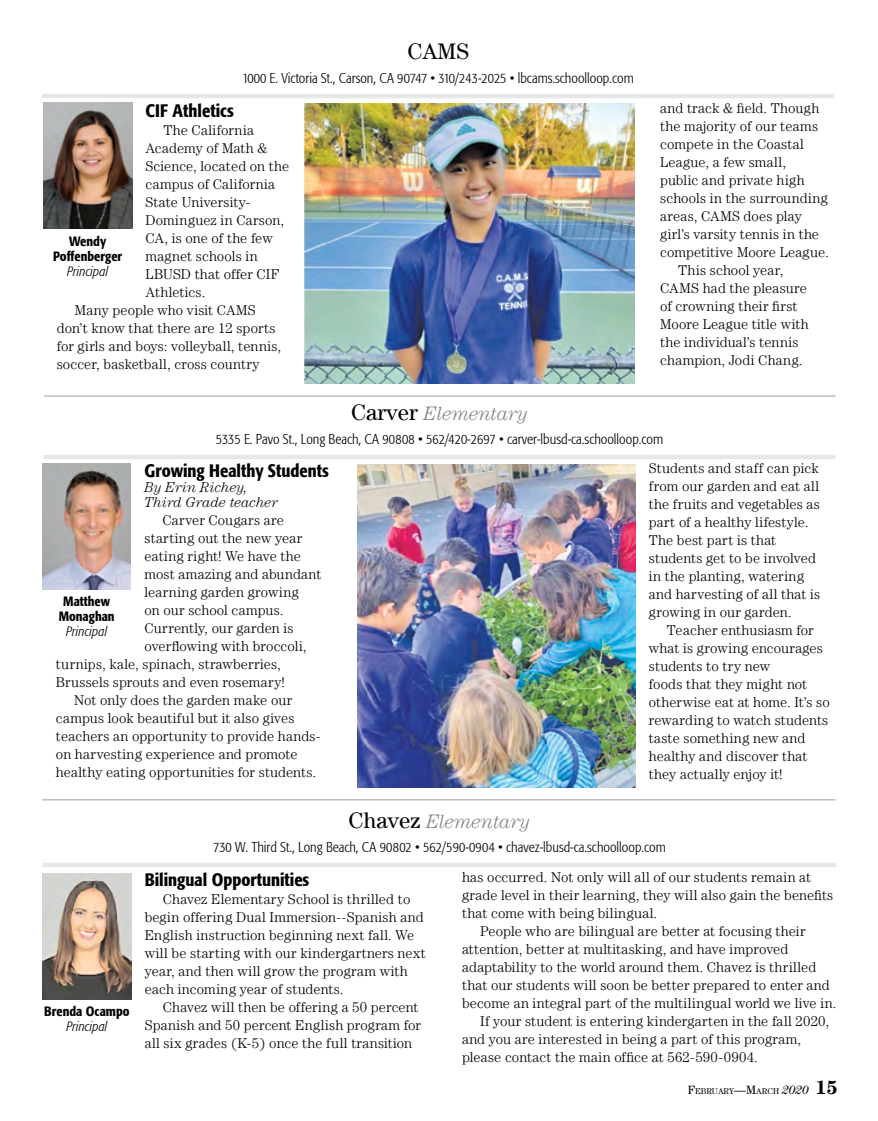
<style>
.page{position:relative;width:878px;height:1121px;background:#fff}
.page>*{position:absolute;margin:0;border:0;box-sizing:border-box;transform-origin:0 0}
.t1{font:22.5px "Century LT";color:#000}
.t2{font:italic 300 19.5px "Century LT";letter-spacing:-.005em;color:#808285}
.t3{font:500 condensed 18px "Formata";color:#000}
.t4{font:300 14.25px/18px "Century LT";letter-spacing:.01em;color:#000}
.t5{font:300 condensed 14.25px "Formata";color:#000}
.t6{font:300 14.25px "Century LT";letter-spacing:.03em;color:#000}
.t7{font:italic 300 14.25px/15px "Century LT";color:#000}
.t8{font:500 condensed 13.5px/15px "Formata";color:#000;text-align:center}
.t9{font:italic 300 condensed 13.5px "Formata";letter-spacing:.005em;color:#000}
.t10{font:8.4px "Century LT";color:#000}
.s1{font-weight:400;font-style:normal;font-size:22.5px;color:#000}
.s2{font-size:12px}
.s3{font-style:italic;font-size:12px}
.s4{font-weight:700;font-size:19.5px}
</style>
<div class="page">
<img style="left:43px;top:103px;width:89px;height:126px">
<hr style="left:42px;top:94px;width:792px;height:4px;background:#e6e7e8">
<img style="left:304px;top:103px;width:330px;height:280px">
<img style="left:42px;top:463px;width:89px;height:126px">
<hr style="left:44px;top:455px;width:791px;height:4px;background:#e6e7e8">
<img style="left:357px;top:464px;width:278px;height:323px">
<div style="left:43px;top:862px;width:793px;height:5px;background:#e6e7e8"></div>
<img style="left:43px;top:873px;width:88px;height:126px">
<hr style="left:44px;top:395px;width:791px;height:2px;background:#bcbec0">
<hr style="left:42px;top:799px;width:793px;height:1px;background:#bcbec0">
<h1 class="t1" style="left:407px;top:38px;width:63px">CAMS</h1>
<p class="t5" style="left:242px;top:70px;width:393px">1000 E. Victoria St., Carson, CA 90747 • 310/243-2025 • lbcams.schoolloop.com</p>
<p class="t3" style="left:145px;top:99px;width:90px">CIF Athletics</p>
<p class="t6" style="left:163px;top:121px;width:92px">The California</p>
<p class="t4" style="left:145px;top:138px;width:123px">Academy of Math &amp;</p>
<p class="t4" style="left:145px;top:156px;width:145px">Science, located on the</p>
<p class="t4" style="left:145px;top:174px;width:131px">campus of California</p>
<p class="t4" style="left:145px;top:192px;width:106px">State University-</p>
<p class="t4" style="left:145px;top:210px;width:140px">Dominguez in Carson,</p>
<p class="t4" style="left:145px;top:228px;width:129px">CA, is one of the few</p>
<p class="t4" style="left:145px;top:246px;width:114px">magnet schools in</p>
<p class="t4" style="left:145px;top:264px;width:135px">LBUSD that offer CIF</p>
<p class="t4" style="left:145px;top:282px;width:61px">Athletics.</p>
<p class="t4" style="left:75px;top:300px;width:182px">Many people who visit CAMS</p>
<p class="t4" style="left:57px;top:318px;width:220px">don’t know that there are 12 sports</p>
<p class="t4" style="left:57px;top:336px;width:226px">for girls and boys: volleyball, tennis,</p>
<p class="t4" style="left:57px;top:354px;width:204px">soccer, basketball, cross country</p>
<p class="t8" style="left:53px;top:233px;width:71px">Wendy<br>Poffenberger</p>
<p class="t9" style="left:67px;top:263px;width:42px">Principal</p>
<p class="t4" style="left:660px;top:98px;width:161px">and track &amp; field. Though</p>
<p class="t4" style="left:660px;top:116px;width:160px">the majority of our teams</p>
<p class="t4" style="left:660px;top:134px;width:145px">compete in the Coastal</p>
<p class="t4" style="left:660px;top:152px;width:127px">League, a few small,</p>
<p class="t4" style="left:660px;top:170px;width:146px">public and private high</p>
<p class="t4" style="left:660px;top:188px;width:169px">schools in the surrounding</p>
<p class="t4" style="left:660px;top:206px;width:143px">areas, CAMS does play</p>
<p class="t4" style="left:660px;top:224px;width:160px">girl’s varsity tennis in the</p>
<p class="t4" style="left:660px;top:242px;width:170px">competitive Moore League.</p>
<p class="t4" style="left:678px;top:260px;width:107px">This school year,</p>
<p class="t4" style="left:660px;top:278px;width:148px">CAMS had the pleasure</p>
<p class="t4" style="left:660px;top:296px;width:139px">of crowning their first</p>
<p class="t4" style="left:660px;top:314px;width:150px">Moore League title with</p>
<p class="t4" style="left:660px;top:332px;width:140px">the individual’s tennis</p>
<p class="t4" style="left:660px;top:350px;width:144px">champion, Jodi Chang.</p>
<h2 class="t2" style="left:351px;top:402px;width:178px"><span class="s1">Carver</span> Elementary</h2>
<p class="t5" style="left:216px;top:431px;width:449px">5335 E. Pavo St., Long Beach, CA 90808 • 562/420-2697 • carver-lbusd-ca.schoolloop.com</p>
<p class="t3" style="left:144px;top:460px;width:186px">Growing Healthy Students</p>
<p class="t7" style="left:144px;top:479px;width:135px">By Erin Richey,<br>Third Grade teacher</p>
<p class="t4" style="left:162px;top:511px;width:123px">Carver Cougars are</p>
<p class="t4" style="left:144px;top:529px;width:159px">starting out the new year</p>
<p class="t4" style="left:144px;top:547px;width:158px">eating right! We have the</p>
<p class="t4" style="left:144px;top:565px;width:178px">most amazing and abundant</p>
<p class="t6" style="left:144px;top:584px;width:156px">learning garden growing</p>
<p class="t4" style="left:144px;top:601px;width:141px">on our school campus.</p>
<p class="t4" style="left:144px;top:619px;width:151px">Currently, our garden is</p>
<p class="t4" style="left:144px;top:637px;width:163px">overflowing with broccoli,</p>
<p class="t4" style="left:56px;top:655px;width:226px">turnips, kale, spinach, strawberries,</p>
<p class="t4" style="left:56px;top:673px;width:230px">Brussels sprouts and even rosemary!</p>
<p class="t4" style="left:74px;top:691px;width:220px">Not only does the garden make our</p>
<p class="t4" style="left:56px;top:709px;width:240px">campus look beautiful but it also gives</p>
<p class="t4" style="left:56px;top:727px;width:266px">teachers an opportunity to provide hands-</p>
<p class="t4" style="left:56px;top:745px;width:243px">on harvesting experience and promote</p>
<p class="t4" style="left:56px;top:763px;width:262px">healthy eating opportunities for students.</p>
<p class="t8" style="left:59px;top:594px;width:57px">Matthew<br>Monaghan</p>
<p class="t9" style="left:66px;top:624px;width:42px">Principal</p>
<p class="t4" style="left:649px;top:459px;width:173px">Students and staff can pick from our garden and eat all the fruits and vegetables as part of a healthy lifestyle.<br>The best part is that students get to be involved in the planting, watering and harvesting of all that is growing in our garden.</p>
<p class="t4" style="left:649px;top:621px;width:182px;text-indent:18px">Teacher enthusiasm for what is growing encourages students to try new<br>foods that they might not otherwise eat at home. It’s so rewarding to watch students taste something new and healthy and discover that they actually enjoy it!</p>
<p class="t8" style="left:44px;top:1004px;width:87px">Brenda Ocampo</p>
<p class="t9" style="left:66px;top:1019px;width:42px">Principal</p>
<h2 class="t2" style="left:348px;top:810px;width:183px"><span class="s1">Chavez</span> Elementary</h2>
<p class="t5" style="left:213px;top:838px;width:454px">730 W. Third St., Long Beach, CA 90802 • 562/590-0904 • chavez-lbusd-ca.schoolloop.com</p>
<p class="t3" style="left:145px;top:868px;width:166px">Bilingual Opportunities</p>
<p class="t4" style="left:145px;top:890px;width:282px;text-indent:18px">Chavez Elementary School is thrilled to begin offering Dual Immersion--Spanish and English instruction beginning next fall. We will be starting with our kindergartners next year, and then will grow the program with each incoming year of students.</p>
<p class="t4" style="left:145px;top:998px;width:278px;text-indent:18px">Chavez will then be offering a 50 percent<br>Spanish and 50 percent English program for all six grades (K-5) once the full transition</p>
<p class="t4" style="left:462px;top:868px;width:350px">has occurred. Not only will all of our students remain at</p>
<p class="t4" style="left:462px;top:886px;width:373px">grade level in their learning, they will also gain the benefits</p>
<p class="t4" style="left:462px;top:904px;width:197px">that come with being bilingual.</p>
<p class="t4" style="left:480px;top:922px;width:327px">People who are bilingual are better at focusing their</p>
<p class="t4" style="left:462px;top:940px;width:328px">attention, better at multitasking, and have improved</p>
<p class="t4" style="left:462px;top:958px;width:356px">adaptability to the world around them. Chavez is thrilled</p>
<p class="t4" style="left:462px;top:976px;width:369px">that our students will soon be better prepared to enter and</p>
<p class="t4" style="left:462px;top:994px;width:376px">become an integral part of the multilingual world we live in.</p>
<p class="t4" style="left:480px;top:1012px;width:350px">If your student is entering kindergarten in the fall 2020,</p>
<p class="t4" style="left:462px;top:1030px;width:340px">and you are interested in being a part of this program,</p>
<p class="t4" style="left:462px;top:1048px;width:297px">please contact the main office at 562-590-0904.</p>
<p class="t10" style="left:687px;top:1086px;width:152px"><span class="s2">F</span>EBRUARY<span class="s2">—M</span>ARCH <span class="s3">2020</span> <span class="s4">15</span></p>
</div>
